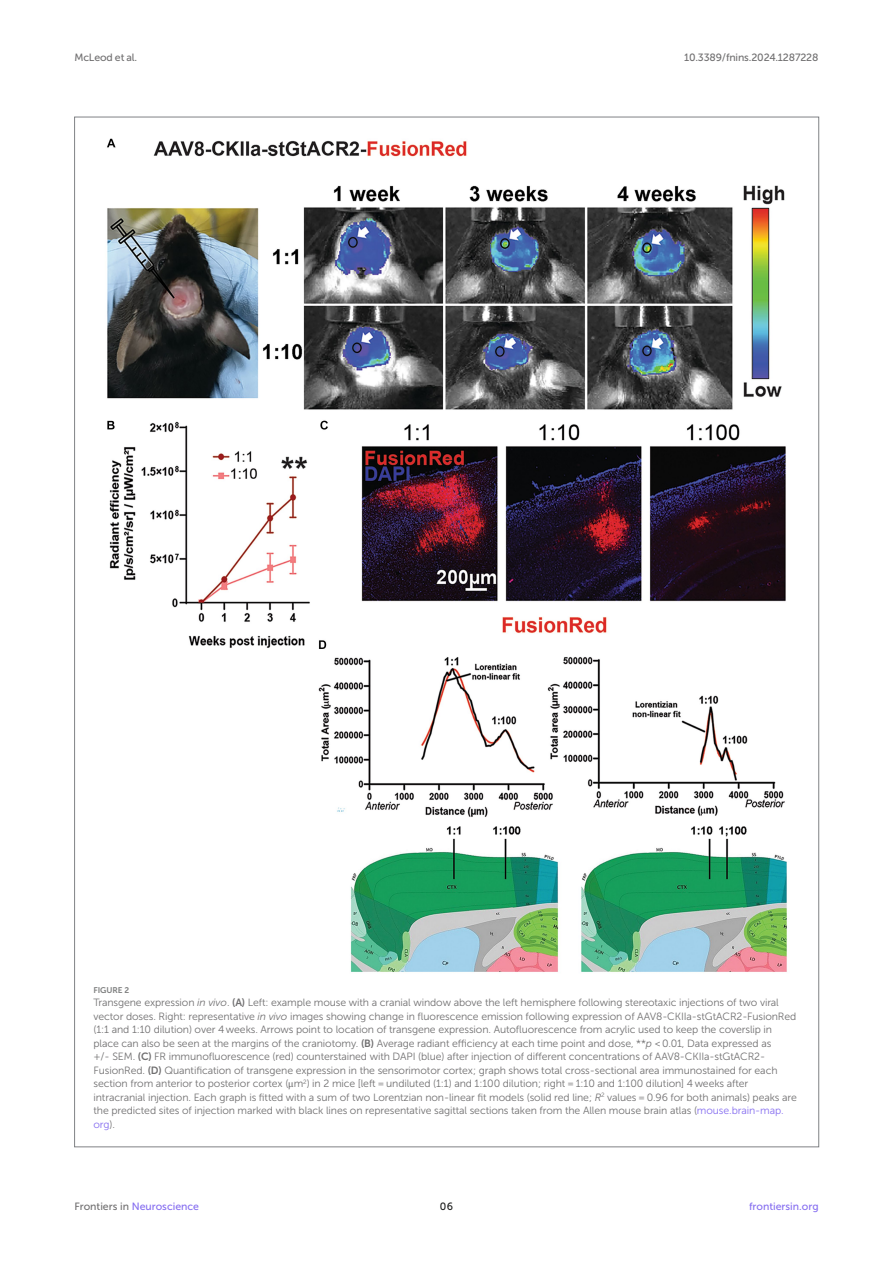
<style>
.page{position:relative;width:893px;height:1263px;background:#fff}
.page>*{position:absolute;margin:0;border:0;box-sizing:border-box;transform-origin:0 0}
.FIG_HD{font:10.5px/13.5px "Museo Sans 300";letter-spacing:-.01em;color:#706f70}
.t1{font:10.5px "Museo Sans 500";color:#856df0}
.t2{font:10.5px "Museo Sans 500";letter-spacing:-.015em;color:#706f70}
.t3{font:10.5px "Museo Sans 500";color:#1b1c1b}
.FIG_HD-2{font:8.25px "Museo Sans 700";letter-spacing:-.01em;color:#7e7f7f}
.s1{font-style:italic}
.s2{font-family:"Museo Sans 700"}
.s3{font-family:"STIX General"}
.s4{color:#856df0}
.s5{color:#706f70}
</style>
<div class="page">
<img style="left:107px;top:138px;width:680px;height:834px">
<p class="t2" style="left:74px;top:51px;width:64px">McLeod et al.</p>
<p class="t2" style="left:684px;top:51px;width:136px">10.3389/fnins.2024.1287228</p>
<p class="FIG_HD-2" style="left:94px;top:985px;width:37px">FIGURE 2</p>
<p class="FIG_HD" style="left:94px;top:996px;width:705px">Transgene expression <span class="s1">in vivo</span>. <span class="s2">(A)</span> Left: example mouse with a cranial window above the left hemisphere following stereotaxic injections of two viral vector doses. Right: representative <span class="s1">in vivo</span> images showing change in fluorescence emission following expression of AAV8-CKIIa-stGtACR2-FusionRed (1:1 and 1:10 dilution) over 4 weeks. Arrows point to location of transgene expression. Autofluorescence from acrylic used to keep the coverslip in place can also be seen at the margins of the craniotomy. <span class="s2">(B)</span> Average radiant efficiency at each time point and dose, **<span class="s1">p</span> &lt; 0.01, Data expressed as<br>+/- SEM. <span class="s2">(C)</span> FR immunofluorescence (red) counterstained with DAPI (blue) after injection of different concentrations of AAV8-CKIIa-stGtACR2- FusionRed. <span class="s2">(D)</span> Quantification of transgene expression in the sensorimotor cortex; graph shows total cross-sectional area immunostained for each section from anterior to posterior cortex (<span class="s3">μ</span>m<sup>2</sup>) in 2 mice [left = undiluted (1:1) and 1:100 dilution; right = 1:10 and 1:100 dilution] 4 weeks after intracranial injection. Each graph is fitted with a sum of two Lorentzian non-linear fit models (solid red line; <span class="s1">R</span><sup>2</sup> values = 0.96 for both animals) peaks are the predicted sites of injection marked with black lines on representative sagittal sections taken from the Allen mouse brain atlas (<span class="s4">mouse.brain-map. org</span>).</p>
<p class="t1" style="left:74px;top:1200px;width:126px"><span class="s5">Frontiers in</span> Neuroscience</p>
<p class="t3" style="left:440px;top:1200px;width:15px">06</p>
<p class="t1" style="left:749px;top:1200px;width:71px">frontiersin.org</p>
</div>
